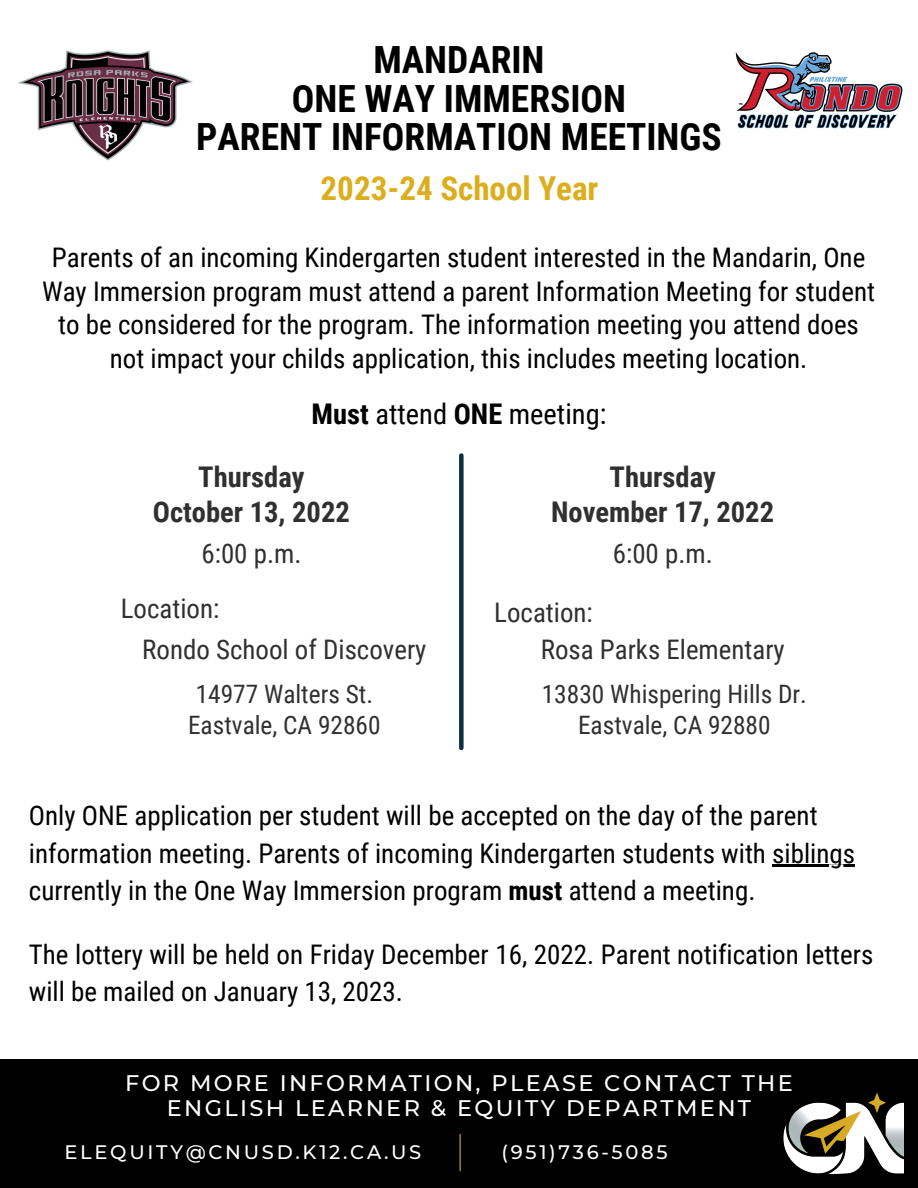
<style>
.page{position:relative;width:918px;height:1188px;background:#fff}
.page>*{position:absolute;margin:0;border:0;box-sizing:border-box;transform-origin:0 0}
.t1{font:700 37.5px/38.2px "Roboto Condensed";color:#000;text-align:center}
.t2{font:700 33px "Roboto Condensed";color:#dcae1d}
.t3{font:700 28.5px/35.7px "Roboto Condensed";color:#303030;text-align:center}
.t4{font:28.5px "Roboto Condensed";color:#000}
.t5{font:27px/33.8px "Roboto Condensed";color:#000}
.t6{font:27px "Roboto Condensed";color:#303030}
.t7{font:25.35px/30.9px "Roboto Condensed";color:#303030;text-align:center}
.t8{font:500 22.5px/25.8px "Montserrat";letter-spacing:.105em;color:#fff;text-align:center}
.t9{font:500 19.5px "Montserrat";letter-spacing:.14em;color:#fff}
.s1{font-weight:700}
</style>
<div class="page">
<div style="left:0;top:1059px;width:918px;height:129px;background:#000"></div>
<img style="left:783px;top:1092px;width:121px;height:82px">
<img style="left:18px;top:50px;width:175px;height:111px">
<img style="left:735px;top:52px;width:168px;height:77px">
<div style="left:459px;top:455px;width:5px;height:293px;background:#0a3141"></div>
<hr style="left:772px;top:865px;width:83px;height:2px;background:#000">
<hr style="left:460px;top:1134px;width:1px;height:37px;background:#d8ab28">
<h1 class="t1" style="left:196px;top:41px;width:527px">MANDARIN<br>ONE WAY IMMERSION<br>PARENT INFORMATION MEETINGS</h1>
<p class="t2" style="left:321px;top:170px;width:279px">2023-24 School Year</p>
<p class="t5" style="left:42px;top:241px;width:834px;text-align:center">Parents of an incoming Kindergarten student interested in the Mandarin, One Way Immersion program must attend a parent Information Meeting for student to be considered for the program. The information meeting you attend does not impact your childs application, this includes meeting location.</p>
<p class="t4" style="left:312px;top:397px;width:296px"><span class="s1">Must</span> attend <span class="s1">ONE</span> meeting:</p>
<p class="t3" style="left:153px;top:459px;width:199px">Thursday<br>October 13, 2022</p>
<p class="t6" style="left:201px;top:538px;width:102px">6:00 p.m.</p>
<p class="t3" style="left:551px;top:459px;width:225px">Thursday<br>November 17, 2022</p>
<p class="t6" style="left:613px;top:538px;width:102px">6:00 p.m.</p>
<p class="t6" style="left:121px;top:593px;width:100px">Location:</p>
<p class="t6" style="left:494px;top:597px;width:100px">Location:</p>
<p class="t6" style="left:142px;top:634px;width:286px">Rondo School of Discovery</p>
<p class="t6" style="left:541px;top:634px;width:246px">Rosa Parks Elementary</p>
<p class="t7" style="left:188px;top:679px;width:194px">14977 Walters St.<br>Eastvale, CA 92860</p>
<p class="t7" style="left:542px;top:679px;width:267px">13830 Whispering Hills Dr.<br>Eastvale, CA 92880</p>
<p class="t5" style="left:29px;top:798px;width:828px;line-height:37.2px">Only ONE application per student will be accepted on the day of the parent information meeting. Parents of incoming Kindergarten students with siblings currently in the One Way Immersion program <span class="s1">must</span> attend a meeting.</p>
<p class="t5" style="left:29px;top:936px;width:846px;line-height:37.2px">The lottery will be held on Friday December 16, 2022. Parent notification letters will be mailed on January 13, 2023.</p>
<p class="t8" style="left:125px;top:1070px;width:669px">FOR MORE INFORMATION, PLEASE CONTACT THE<br>ENGLISH LEARNER &amp; EQUITY DEPARTMENT</p>
<p class="t9" style="left:65px;top:1140px;width:358px">ELEQUITY@CNUSD.K12.CA.US</p>
<p class="t9" style="left:502px;top:1140px;width:168px">(951)736-5085</p>
</div>
